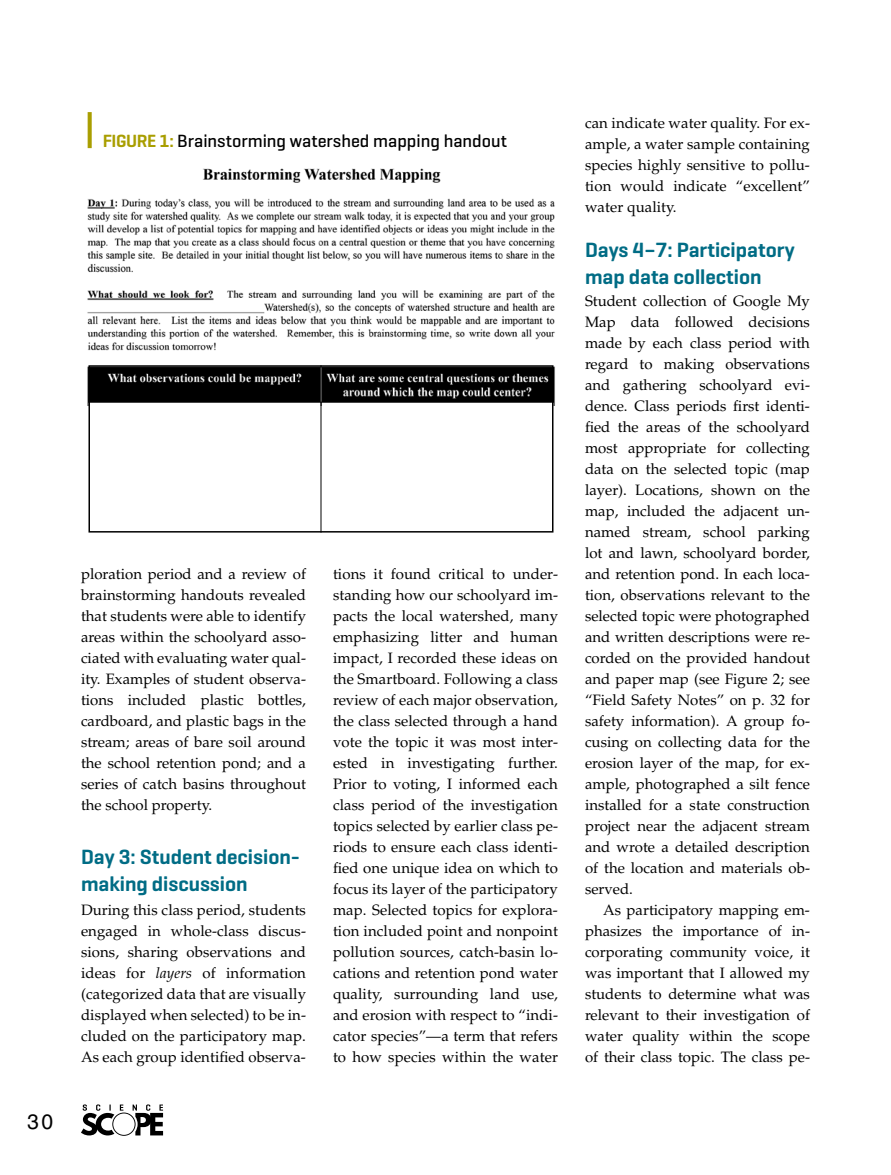
<style>
.page{position:relative;width:891px;height:1175px;background:#fff}
.page>*{position:absolute;margin:0;border:0;box-sizing:border-box;transform-origin:0 0}
.t1{font:600 21px/27px "Geogrotesque";color:#006c85}
.t2{font:21px "Helvetica LT Std";color:#000}
.t3{font:500 18px "Geogrotesque";color:#000}
.t4{font:15px/21px "Palatino LT Std";color:#000;text-align:justify}
.s1{font-weight:600;color:#a99e00}
.s2{font-style:italic}
</style>
<div class="page">
<img style="left:87px;top:168px;width:468px;height:237px">
<div style="left:88px;top:365px;width:466px;height:167px;border:2px solid #000"></div>
<hr style="left:321px;top:365px;width:1px;height:167px;background:#000">
<svg style="left:81px;top:1104px;width:82px;height:31px"></svg>
<h1 class="t2" style="left:27px;top:1108px;width:28px">30</h1>
<p class="t3" style="left:85px;top:130px;width:424px"><sup>|</sup> <span class="s1">FIGURE 1:</span> Brainstorming watershed mapping handout</p>
<p class="t4" style="left:81px;top:564px;width:227px">ploration period and a review of brainstorming handouts revealed that students were able to identify areas within the schoolyard asso&shy;ciated with evaluating water qual&shy;ity. Examples of student observa&shy;tions included plastic bottles, cardboard, and plastic bags in the stream; areas of bare soil around the school retention pond; and a series of catch basins throughout the school property.</p>
<h1 class="t1" style="left:81px;top:843px;width:221px">Day 3: Student decision&shy;making discussion</h1>
<p class="t4" style="left:81px;top:900px;width:227px">During this class period, students engaged in whole-class discus&shy;sions, sharing observations and ideas for <span class="s2">layers</span> of information (categorized data that are visually displayed when selected) to be in&shy;cluded on the participatory map.<br>As each group identified observa-</p>
<p class="t4" style="left:333px;top:564px;width:227px">tions it found critical to under&shy;standing how our schoolyard im&shy;pacts the local watershed, many emphasizing litter and human impact, I recorded these ideas on the Smartboard. Following a class review of each major observation, the class selected through a hand vote the topic it was most inter&shy;ested in investigating further.<br>Prior to voting, I informed each class period of the investigation topics selected by earlier class pe&shy;riods to ensure each class identi&shy;fied one unique idea on which to focus its layer of the participatory map. Selected topics for explora&shy;tion included point and nonpoint pollution sources, catch-basin lo&shy;cations and retention pond water quality, surrounding land use, and erosion with respect to “indi&shy;cator species”—a term that refers to how species within the water</p>
<p class="t4" style="left:585px;top:112px;width:227px">can indicate water quality. For ex&shy;ample, a water sample containing species highly sensitive to pollu&shy;tion would indicate “excellent” water quality.</p>
<h1 class="t1" style="left:585px;top:236px;width:211px">Days 4–7: Participatory map data collection</h1>
<p class="t4" style="left:585px;top:291px;width:227px">Student collection of Google My Map data followed decisions made by each class period with regard to making observations and gathering schoolyard evi&shy;dence. Class periods first identi&shy;fied the areas of the schoolyard most appropriate for collecting data on the selected topic (map layer). Locations, shown on the map, included the adjacent un&shy;named stream, school parking lot and lawn, schoolyard border, and retention pond. In each loca&shy;tion, observations relevant to the selected topic were photographed and written descriptions were re&shy;corded on the provided handout and paper map (see Figure 2; see “Field Safety Notes” on p. 32 for safety information). A group fo&shy;cusing on collecting data for the erosion layer of the map, for ex&shy;ample, photographed a silt fence installed for a state construction project near the adjacent stream and wrote a detailed description of the location and materials ob&shy;served.</p>
<p class="t4" style="left:585px;top:900px;width:227px;text-indent:18px">As participatory mapping em&shy;phasizes the importance of in&shy;corporating community voice, it was important that I allowed my students to determine what was relevant to their investigation of water quality within the scope of their class topic. The class pe-</p>
</div>
